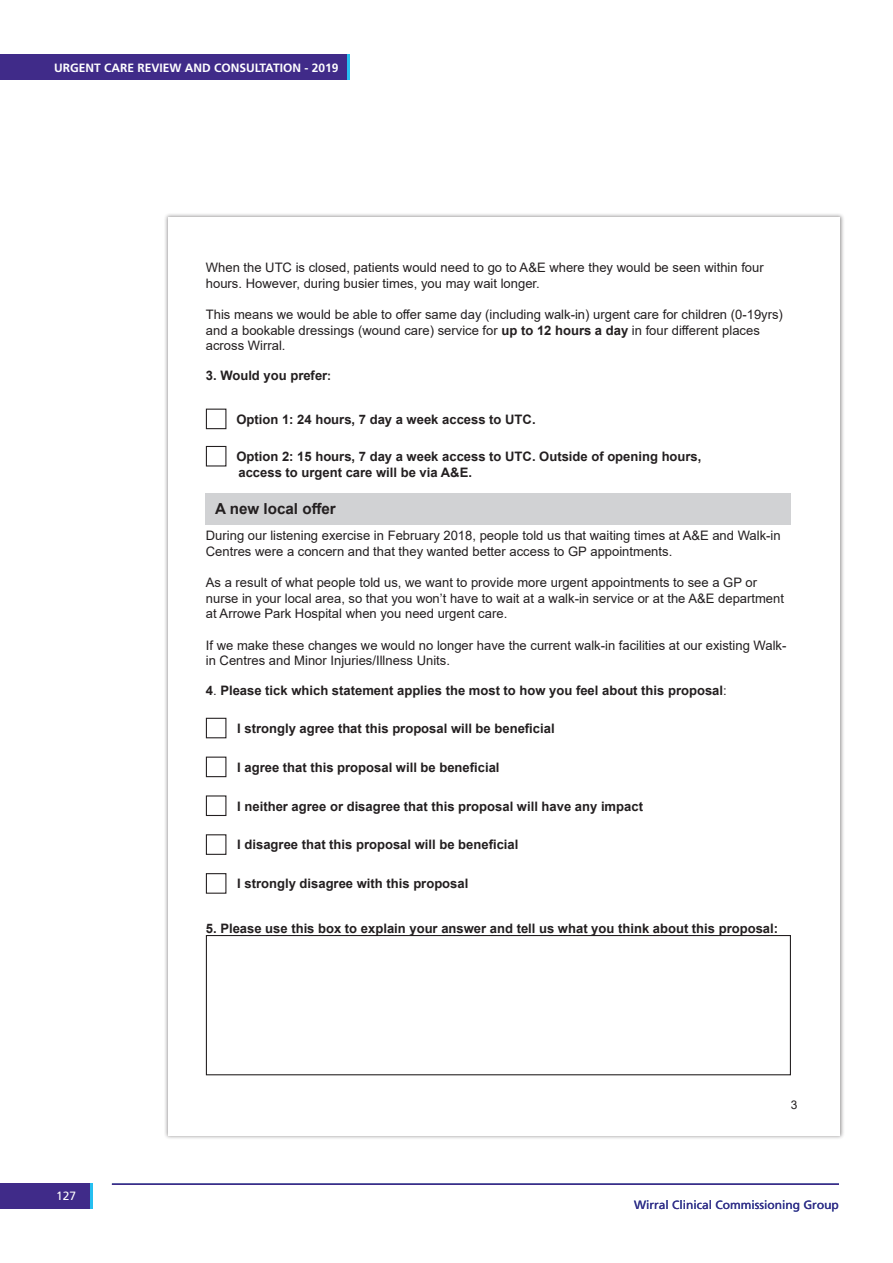
<style>
.page{position:relative;width:893px;height:1263px;background:#fff}
.page>*{position:absolute;margin:0;border:0;box-sizing:border-box;transform-origin:0 0}
.t1{font:700 15.15px "Arial";color:#231f20}
.t2{font:13.05px/15.6px "Arial";color:#231f20}
.t3{font:700 13.05px/15.6px "Arial";color:#231f20}
.t4{font:700 12px "Frutiger";color:#fff}
.t5{font:12px "Frutiger";color:#402b89}
.t6{font:12px "Frutiger";color:#fff}
.t7{font:12px "Arial";color:#231f20}
.s1{font-weight:700}
.s2{font-size:12px}
.s3{font-weight:400}
</style>
<div class="page">
<div style="left:163px;top:212px;width:681px;height:928px;background:#231f20;opacity:.47"></div>
<div style="left:168px;top:217px;width:672px;height:918px;background:#fff"></div>
<div style="left:206px;top:409px;width:20px;height:20px;border:1px solid #231f20"></div>
<div style="left:206px;top:446px;width:20px;height:20px;border:1px solid #231f20"></div>
<div style="left:206px;top:493px;width:585px;height:32px;background:#d1d2d4"></div>
<div style="left:206px;top:718px;width:20px;height:20px;border:1px solid #231f20"></div>
<div style="left:206px;top:757px;width:20px;height:20px;border:1px solid #231f20"></div>
<div style="left:206px;top:795px;width:20px;height:21px;border:1px solid #231f20"></div>
<div style="left:206px;top:834px;width:20px;height:21px;border:1px solid #231f20"></div>
<div style="left:206px;top:873px;width:20px;height:21px;border:1px solid #231f20"></div>
<div style="left:206px;top:935px;width:585px;height:140px;border:1px solid #231f20"></div>
<div style="left:0;top:1183px;width:93px;height:26px;background:#26bff0"></div>
<div style="left:0;top:1183px;width:90px;height:26px;background:#402b89"></div>
<hr style="left:112px;top:1183px;width:727px;height:2px;background:#402b89">
<div style="left:0;top:54px;width:346px;height:26px;background:#402b89"></div>
<p class="t4" style="left:54px;top:61px;width:286px">URGENT CARE REVIEW AND CONSULTATION - 2019</p>
<p class="t2" style="left:206px;top:260px;width:559px">When the UTC is closed, patients would need to go to A&amp;E where they would be seen within four hours. However, during busier times, you may wait longer.</p>
<p class="t2" style="left:206px;top:307px;width:579px">This means we would be able to offer same day (including walk-in) urgent care for children (0-19yrs) and a bookable dressings (wound care) service for <span class="s1">up to 12 hours a day</span> in four different places across Wirral.</p>
<p class="t3" style="left:206px;top:368px;width:127px">3. Would you prefer<span class="s2">:</span></p>
<p class="t3" style="left:236px;top:411px;width:301px">Option 1: 24 hours, 7 day a week access to UTC.</p>
<p class="t3" style="left:236px;top:449px;width:467px">Option 2: 15 hours, 7 day a week access to UTC. Outside of opening hours, access to urgent care will be via A&amp;E.</p>
<p class="t1" style="left:215px;top:498px;width:122px">A new local offer</p>
<p class="t2" style="left:206px;top:528px;width:576px">During our listening exercise in February 2018, people told us that waiting times at A&amp;E and Walk-in<br>Centres were a concern and that they wanted better access to GP appointments.</p>
<p class="t2" style="left:206px;top:575px;width:580px">As a result of what people told us, we want to provide more urgent appointments to see a GP or nurse in your local area, so that you won’t have to wait at a walk-in service or at the A&amp;E department at Arrowe Park Hospital when you need urgent care.</p>
<p class="t2" style="left:206px;top:637px;width:582px">If we make these changes we would no longer have the current walk-in facilities at our existing Walk&shy;in Centres and Minor Injuries/Illness Units.</p>
<p class="t3" style="left:206px;top:683px;width:522px">4<span class="s3">.</span> Please tick which statement applies the most to how you feel about this proposal<span class="s3">:</span></p>
<p class="t3" style="left:237px;top:721px;width:319px">I strongly agree that this proposal will be beneficial</p>
<p class="t3" style="left:237px;top:759px;width:264px">I agree that this proposal will be beneficial</p>
<p class="t3" style="left:237px;top:798px;width:407px">I neither agree or disagree that this proposal will have any impact</p>
<p class="t3" style="left:237px;top:837px;width:283px">I disagree that this proposal will be beneficial</p>
<p class="t3" style="left:237px;top:876px;width:233px">I strongly disagree with this proposal</p>
<p class="t3" style="left:206px;top:920px;width:574px">5. Please use this box to explain your answer and tell us what you think about this proposal:</p>
<p class="t6" style="left:56px;top:1189px;width:22px">127</p>
<p class="t7" style="left:791px;top:1096px;width:8px">3</p>
<p class="t5" style="left:634px;top:1198px;width:206px">Wirral Clinical Commissioning Group</p>
</div>
